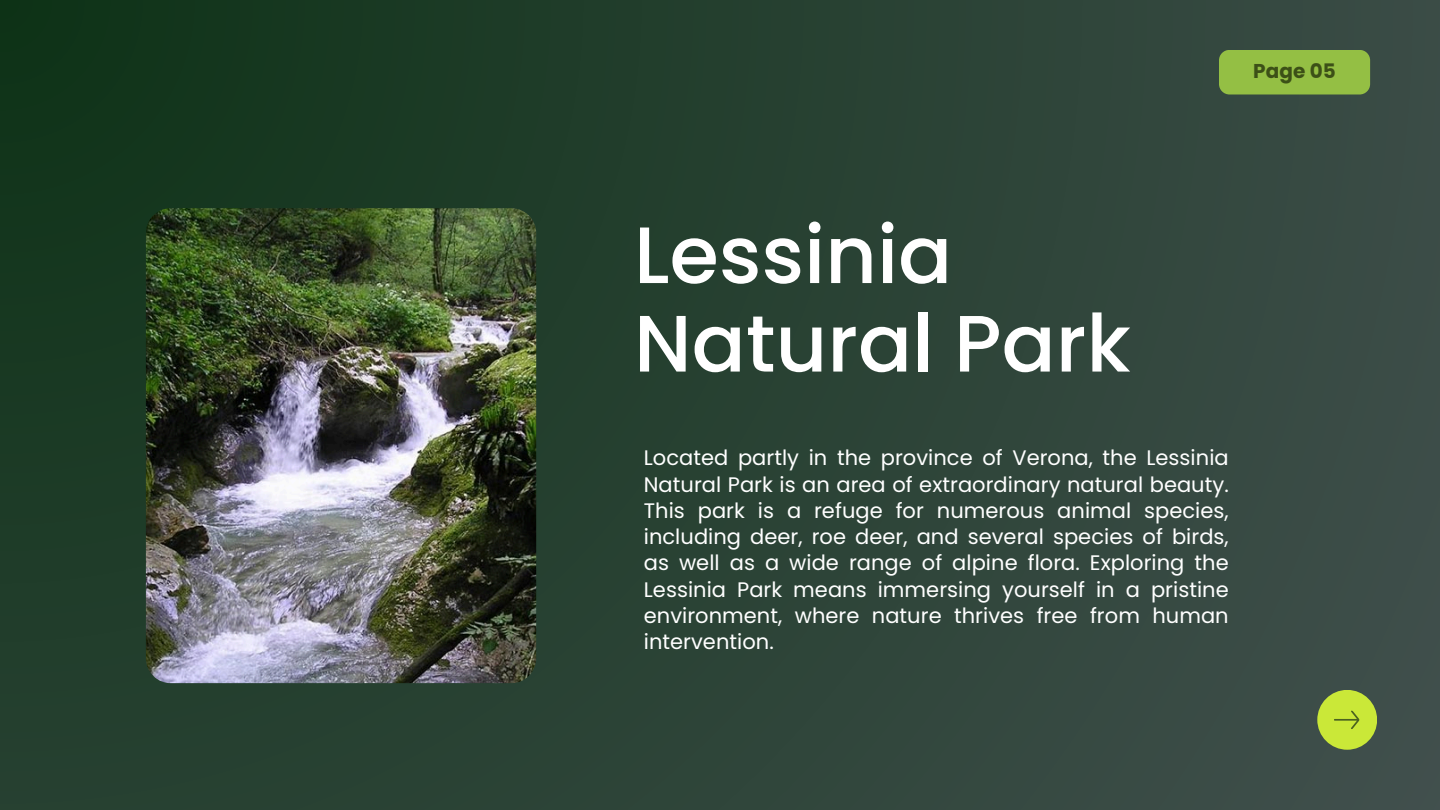
<style>
.page{position:relative;width:1440px;height:810px;background:#fff}
.page>*{position:absolute;margin:0;border:0;box-sizing:border-box;transform-origin:0 0}
.t1{font:500 79.9px/88.5px "Poppins";color:#fff}
.t2{font:21px/26.2px "Poppins";color:#fff;text-align:justify}
.t3{font:700 20px "Poppins";color:#3c5017}
</style>
<div class="page">
<div style="left:0;top:0;width:1440px;height:810px;background:linear-gradient(to right,#16371f,#3c4d47)"></div>
<div style="left:1219px;top:50px;width:151px;height:44px;background:#94bf44;border-radius:10px"></div>
<img style="left:146px;top:208px;width:390px;height:475px;border-radius:25px">
<div style="left:1317px;top:690px;width:60px;height:60px;background:#cae838;border-radius:50%"></div>
<svg style="left:1334px;top:711px;width:25px;height:18px"></svg>
<p class="t3" style="left:1253px;top:57px;width:84px">Page 05</p>
<h1 class="t1" style="left:634px;top:211px;width:498px">Lessinia<br>Natural Park</h1>
<p class="t2" style="left:644px;top:445px;width:586px">Located partly in the province of Verona, the Lessinia Natural Park is an area of extraordinary natural beauty.<br>This park is a refuge for numerous animal species, including deer, roe deer, and several species of birds, as well as a wide range of alpine flora. Exploring the Lessinia Park means immersing yourself in a pristine environment, where nature thrives free from human intervention.</p>
</div>
